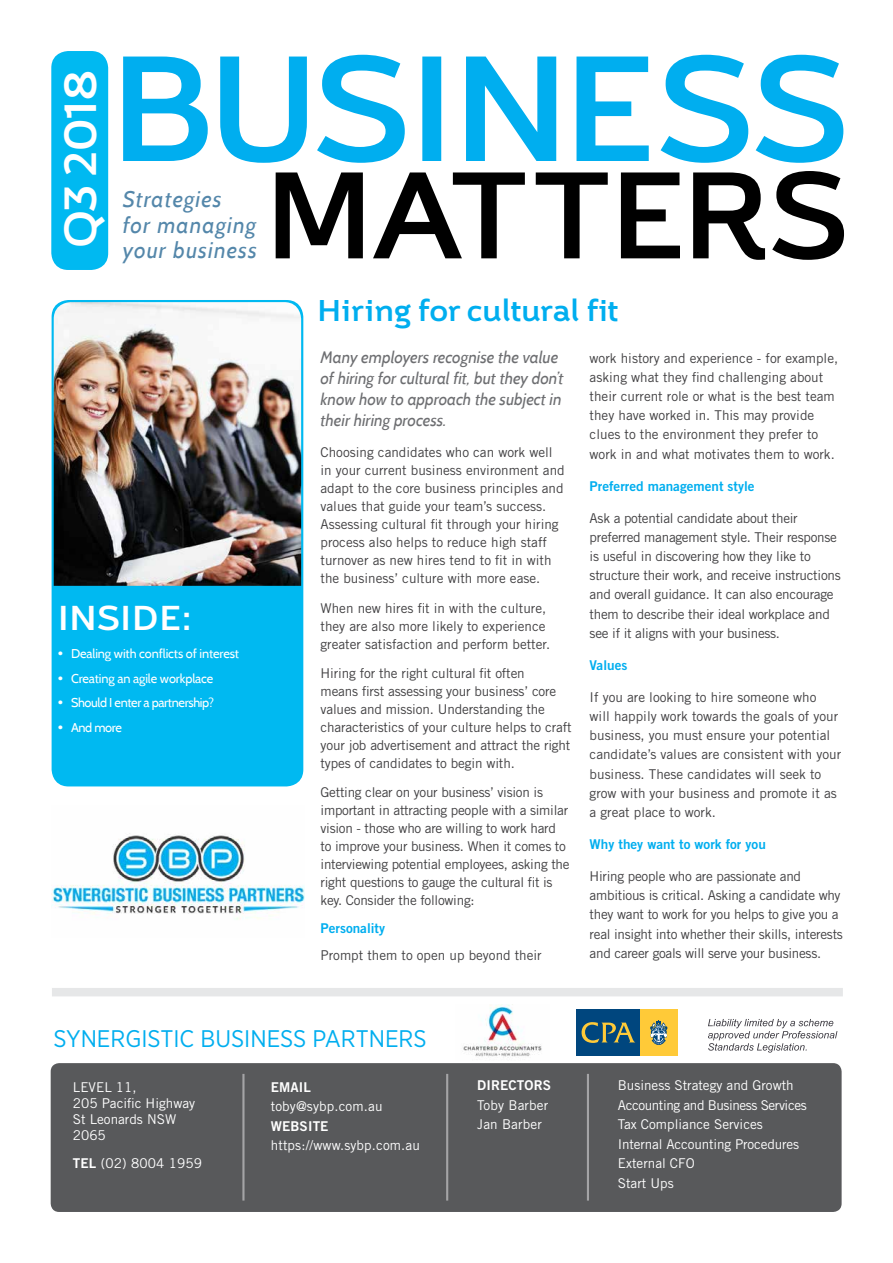
<style>
.page{position:relative;width:893px;height:1263px;background:#fff}
.page>*{position:absolute;margin:0;border:0;box-sizing:border-box;transform-origin:0 0}
.t1{font:700 45px "Brisko Sans";letter-spacing:-.01em;color:#fff}
.t2{font:700 34.5px "Brisko Sans";letter-spacing:.035em;color:#fff}
.t3{font:700 30px "Brisko Sans";letter-spacing:-.015em;color:#00aeef}
.t4{font:24px "Gotham Narrow";color:#00aeef}
.t5{font:italic 22.5px/25.5px "Cabin";letter-spacing:.05em;color:#5487aa}
.t6{font:italic 16.5px/21px "Cabin";color:#6d6e71}
.t7{font:13.5px/19.2px "Trade Gothic LT Std";letter-spacing:-.01em;color:#414042}
.t8{font:13.5px/19.5px "Trade Gothic LT Std";color:#fff}
.t9{font:13.5px "Trade Gothic LT Std Bd 2";color:#00aeef}
.t10{font:13.5px "Trade Gothic LT Std Bd 2";letter-spacing:.01em;color:#fff}
.t11{font:12.75px "Cabin";letter-spacing:-.015em;color:#fff}
.s1{font-family:"Arial";font-weight:700;font-size:13.5px}
.s2{font-family:"Trade Gothic LT Std Bd 2"}
</style>
<div class="page">
<div style="left:52px;top:300px;width:251px;height:486px;background:#00b9f1;border-radius:17px"></div>
<img style="left:54px;top:302px;width:247px;height:284px">
<div style="left:51px;top:51px;width:57px;height:219px;background:#00b9f1;border-radius:17px"></div>
<svg style="left:123px;top:55px;width:720px;height:108px"></svg>
<svg style="left:276px;top:171px;width:568px;height:89px"></svg>
<div style="left:52px;top:988px;width:791px;height:8px;background:#e6e7e8"></div>
<img style="left:51px;top:833px;width:254px;height:87px">
<div style="left:51px;top:1063px;width:791px;height:149px;background:#58595b;border-radius:9px"></div>
<hr style="left:242px;top:1074px;width:3px;height:126px;background:#f1f1f2">
<hr style="left:446px;top:1074px;width:2px;height:126px;background:#f1f1f2">
<hr style="left:587px;top:1074px;width:2px;height:126px;background:#f1f1f2">
<div style="left:576px;top:1009px;width:64px;height:47px;background:#00467e"></div>
<div style="left:640px;top:1009px;width:37px;height:47px;background:#ffca38"></div>
<svg style="left:582px;top:1022px;width:53px;height:21px"></svg>
<svg style="left:650px;top:1020px;width:18px;height:25px"></svg>
<img style="left:463px;top:1005px;width:79px;height:53px">
<svg style="left:708px;top:1019px;width:129px;height:33px"></svg>
<h1 class="t1" style="left:52px;top:248px;width:179px;rotate:-90deg">Q3 2018</h1>
<h3 class="t5" style="left:123px;top:187px;width:135px">Strategies<br>for managing</h3>
<h3 class="t5" style="left:123px;top:238px;width:136px">your business</h3>
<h2 class="t2" style="left:58px;top:596px;width:135px">INSIDE:</h2>
<p class="t11" style="left:58px;top:646px;width:182px"><span class="s1">•</span> Dealing with conflicts of interest</p>
<p class="t11" style="left:58px;top:670px;width:157px"><span class="s1">•</span> Creating an agile workplace</p>
<p class="t11" style="left:58px;top:695px;width:157px"><span class="s1">•</span> Should I enter a partnership?</p>
<p class="t11" style="left:58px;top:719px;width:65px"><span class="s1">•</span> And more</p>
<h3 class="t3" style="left:318px;top:291px;width:302px">Hiring for cultural fit</h3>
<p class="t6" style="left:321px;top:346px;width:245px">Many employers recognise the value of hiring for cultural fit, but they don’t know how to approach the subject in their hiring process.</p>
<p class="t7" style="left:321px;top:443px;width:246px;line-height:18px">Choosing candidates who can work well in your current business environment and adapt to the core business principles and values that guide your team’s success.<br>Assessing cultural fit through your hiring process also helps to reduce high staff turnover as new hires tend to fit in with the business’ culture with more ease.</p>
<p class="t7" style="left:321px;top:599px;width:231px;line-height:18px">When new hires fit in with the culture, they are also more likely to experience greater satisfaction and perform better.</p>
<p class="t7" style="left:321px;top:664px;width:253px;line-height:18px">Hiring for the right cultural fit often<br>means first assessing your business’ core values and mission. Understanding the characteristics of your culture helps to craft your job advertisement and attract the right types of candidates to begin with.</p>
<p class="t7" style="left:321px;top:783px;width:250px;line-height:18px">Getting clear on your business’ vision is important in attracting people with a similar vision - those who are willing to work hard to improve your business. When it comes to interviewing potential employees, asking the right questions to gauge the cultural fit is key. Consider the following:</p>
<p class="t9" style="left:321px;top:920px;width:66px">Personality</p>
<p class="t7" style="left:321px;top:945px;width:223px">Prompt them to open up beyond their</p>
<p class="t7" style="left:590px;top:348px;width:250px">work history and experience - for example, asking what they find challenging about their current role or what is the best team they have worked in. This may provide clues to the environment they prefer to work in and what motivates them to work.</p>
<p class="t9" style="left:590px;top:477px;width:166px">Preferred management style</p>
<p class="t7" style="left:590px;top:508px;width:253px">Ask a potential candidate about their preferred management style. Their response is useful in discovering how they like to structure their work, and receive instructions and overall guidance. It can also encourage them to describe their ideal workplace and see if it aligns with your business.</p>
<p class="t9" style="left:590px;top:657px;width:39px">Values</p>
<p class="t7" style="left:590px;top:687px;width:253px">If you are looking to hire someone who<br>will happily work towards the goals of your business, you must ensure your potential candidate’s values are consistent with your business. These candidates will seek to grow with your business and promote it as a great place to work.</p>
<p class="t9" style="left:590px;top:836px;width:178px">Why they want to work for you</p>
<p class="t7" style="left:590px;top:866px;width:255px">Hiring people who are passionate and ambitious is critical. Asking a candidate why they want to work for you helps to give you a real insight into whether their skills, interests and career goals will serve your business.</p>
<h3 class="t4" style="left:54px;top:1023px;width:375px">SYNERGISTIC BUSINESS PARTNERS</h3>
<p class="t8" style="left:73px;top:1078px;width:124px;line-height:16.2px">LEVEL 11,<br>205 Pacific Highway<br>St Leonards NSW<br>2065</p>
<p class="t8" style="left:73px;top:1153px;width:131px"><span class="s2">TEL</span> (02) 8004 1959</p>
<p class="t10" style="left:271px;top:1078px;width:42px">EMAIL</p>
<p class="t8" style="left:271px;top:1096px;width:113px">toby@sybp.com.au</p>
<p class="t10" style="left:271px;top:1117px;width:59px">WEBSITE</p>
<p class="t8" style="left:271px;top:1135px;width:151px">https://www.sybp.com.au</p>
<p class="t10" style="left:477px;top:1077px;width:75px">DIRECTORS</p>
<p class="t8" style="left:477px;top:1095px;width:72px">Toby Barber<br>Jan Barber</p>
<p class="t8" style="left:618px;top:1076px;width:190px">Business Strategy and Growth<br>Accounting and Business Services<br>Tax Compliance Services<br>Internal Accounting Procedures<br>External CFO<br>Start Ups</p>
</div>
